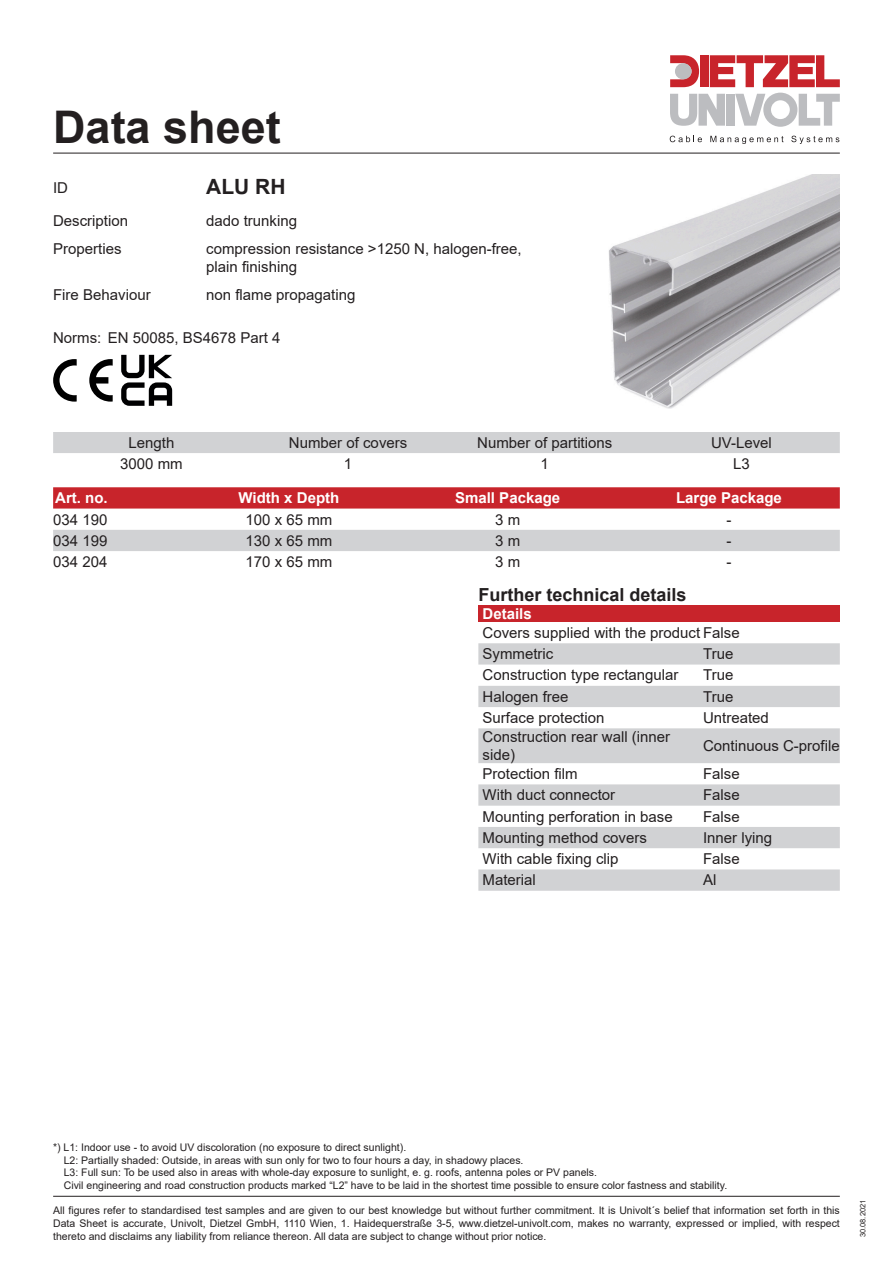
<style>
.page{position:relative;width:893px;height:1263px;background:#fff}
.page>*{position:absolute;margin:0;border:0;box-sizing:border-box;transform-origin:0 0}
.Standard_Absatz{font:700 45px "Arial";color:#231f20}
.Standard_Absatz-2{font:700 21px "Arial";color:#231f20}
.Standard_Absatz-3{font:700 18px "Arial";color:#231f20}
.Standard_Absatz-4{font:15px/18px "Arial";color:#231f20}
.Standard_Absatz-5{font:700 15px "Arial";color:#fff}
.Standard_Absatz-6{font:10.5px/12.6px "Arial";color:#231f20;text-align:justify}
.Standard_Absatz-7{font:7.5px "Arial";color:#231f20}
</style>
<div class="page">
<hr style="left:53px;top:153px;width:787px;height:1px;background:#231f20">
<svg style="left:670px;top:136px;width:32px;height:6px"></svg>
<svg style="left:710px;top:136px;width:73px;height:8px"></svg>
<svg style="left:791px;top:136px;width:48px;height:8px"></svg>
<div style="left:700px;top:55px;width:9px;height:32px;background:#c8242b"></div>
<div style="left:726px;top:94px;width:8px;height:32px;background:#bcbdc0"></div>
<svg style="left:670px;top:94px;width:55px;height:32px"></svg>
<svg style="left:670px;top:55px;width:29px;height:32px"></svg>
<div style="left:675px;top:63px;width:17px;height:16px;background:#bcbdc0;border-radius:50%"></div>
<svg style="left:710px;top:55px;width:130px;height:32px"></svg>
<svg style="left:735px;top:93px;width:105px;height:34px"></svg>
<hr style="left:53px;top:1196px;width:787px;height:1px;background:#231f20">
<div style="left:53px;top:487px;width:787px;height:21px;background:#c8242b"></div>
<div style="left:53px;top:530px;width:787px;height:21px;background:#d1d2d4"></div>
<div style="left:53px;top:432px;width:787px;height:21px;background:#d1d2d4"></div>
<div style="left:478px;top:605px;width:362px;height:17px;background:#c8242b"></div>
<svg style="left:478px;top:643px;width:362px;height:248px;fill:#d1d2d4"></svg>
<svg style="left:89px;top:359px;width:24px;height:43px"></svg>
<svg style="left:53px;top:359px;width:24px;height:43px"></svg>
<svg style="left:121px;top:355px;width:51px;height:51px"></svg>
<img style="left:609px;top:175px;width:231px;height:234px">
<p class="Standard_Absatz" style="left:53px;top:95px;width:229px">Data sheet</p>
<p class="Standard_Absatz-2" style="left:206px;top:172px;width:81px">ALU RH</p>
<p class="Standard_Absatz-4" style="left:53px;top:179px;width:16px">ID</p>
<p class="Standard_Absatz-4" style="left:53px;top:212px;width:77px">Description</p>
<p class="Standard_Absatz-4" style="left:206px;top:212px;width:92px">dado trunking</p>
<p class="Standard_Absatz-4" style="left:53px;top:239px;width:70px">Properties</p>
<p class="Standard_Absatz-4" style="left:206px;top:239px;width:317px">compression resistance &gt;1250 N, halogen-free, plain finishing</p>
<p class="Standard_Absatz-4" style="left:53px;top:285px;width:99px">Fire Behaviour</p>
<p class="Standard_Absatz-4" style="left:206px;top:285px;width:151px">non flame propagating</p>
<p class="Standard_Absatz-4" style="left:53px;top:328px;width:229px">Norms: EN 50085, BS4678 Part 4</p>
<p class="Standard_Absatz-4" style="left:129px;top:433px;width:47px">Length</p>
<p class="Standard_Absatz-4" style="left:289px;top:433px;width:120px">Number of covers</p>
<p class="Standard_Absatz-4" style="left:477px;top:433px;width:137px">Number of partitions</p>
<p class="Standard_Absatz-4" style="left:711px;top:433px;width:62px">UV-Level</p>
<p class="Standard_Absatz-4" style="left:120px;top:455px;width:64px">3000 mm</p>
<p class="Standard_Absatz-4" style="left:344px;top:455px;width:10px">1</p>
<p class="Standard_Absatz-4" style="left:541px;top:455px;width:10px">1</p>
<p class="Standard_Absatz-4" style="left:733px;top:455px;width:18px">L3</p>
<p class="Standard_Absatz-5" style="left:55px;top:487px;width:54px">Art. no.</p>
<p class="Standard_Absatz-5" style="left:239px;top:487px;width:102px">Width x Depth</p>
<p class="Standard_Absatz-5" style="left:455px;top:487px;width:107px">Small Package</p>
<p class="Standard_Absatz-5" style="left:676px;top:487px;width:107px">Large Package</p>
<p class="Standard_Absatz-4" style="left:53px;top:510px;width:56px">034 190</p>
<p class="Standard_Absatz-4" style="left:246px;top:510px;width:88px">100 x 65 mm</p>
<p class="Standard_Absatz-4" style="left:495px;top:510px;width:27px">3 m</p>
<p class="Standard_Absatz-4" style="left:726px;top:510px;width:6px">-</p>
<p class="Standard_Absatz-4" style="left:53px;top:531px;width:56px">034 199</p>
<p class="Standard_Absatz-4" style="left:246px;top:531px;width:88px">130 x 65 mm</p>
<p class="Standard_Absatz-4" style="left:495px;top:531px;width:27px">3 m</p>
<p class="Standard_Absatz-4" style="left:726px;top:531px;width:6px">-</p>
<p class="Standard_Absatz-4" style="left:53px;top:553px;width:56px">034 204</p>
<p class="Standard_Absatz-4" style="left:246px;top:553px;width:88px">170 x 65 mm</p>
<p class="Standard_Absatz-4" style="left:495px;top:553px;width:27px">3 m</p>
<p class="Standard_Absatz-4" style="left:726px;top:553px;width:6px">-</p>
<p class="Standard_Absatz-3" style="left:478px;top:582px;width:210px">Further technical details</p>
<p class="Standard_Absatz-5" style="left:483px;top:603px;width:51px">Details</p>
<p class="Standard_Absatz-4" style="left:483px;top:623px;width:259px">Covers supplied with the product False</p>
<p class="Standard_Absatz-4" style="left:483px;top:645px;width:72px">Symmetric</p>
<p class="Standard_Absatz-4" style="left:703px;top:645px;width:32px">True</p>
<p class="Standard_Absatz-4" style="left:483px;top:666px;width:197px">Construction type rectangular</p>
<p class="Standard_Absatz-4" style="left:703px;top:666px;width:32px">True</p>
<p class="Standard_Absatz-4" style="left:483px;top:687px;width:87px">Halogen free</p>
<p class="Standard_Absatz-4" style="left:703px;top:687px;width:32px">True</p>
<p class="Standard_Absatz-4" style="left:483px;top:708px;width:123px">Surface protection</p>
<p class="Standard_Absatz-4" style="left:703px;top:708px;width:67px">Untreated</p>
<p class="Standard_Absatz-4" style="left:483px;top:727px;width:189px">Construction rear wall (inner side)</p>
<p class="Standard_Absatz-4" style="left:703px;top:736px;width:138px">Continuous C-profile</p>
<p class="Standard_Absatz-4" style="left:483px;top:765px;width:97px">Protection film</p>
<p class="Standard_Absatz-4" style="left:703px;top:765px;width:38px">False</p>
<p class="Standard_Absatz-4" style="left:483px;top:786px;width:134px">With duct connector</p>
<p class="Standard_Absatz-4" style="left:703px;top:786px;width:38px">False</p>
<p class="Standard_Absatz-4" style="left:483px;top:807px;width:192px">Mounting perforation in base</p>
<p class="Standard_Absatz-4" style="left:703px;top:807px;width:38px">False</p>
<p class="Standard_Absatz-4" style="left:483px;top:828px;width:166px">Mounting method covers</p>
<p class="Standard_Absatz-4" style="left:703px;top:828px;width:71px">Inner lying</p>
<p class="Standard_Absatz-4" style="left:483px;top:850px;width:137px">With cable fixing clip</p>
<p class="Standard_Absatz-4" style="left:703px;top:850px;width:38px">False</p>
<p class="Standard_Absatz-4" style="left:483px;top:871px;width:55px">Material</p>
<p class="Standard_Absatz-4" style="left:703px;top:871px;width:15px">Al</p>
<p class="Standard_Absatz-6" style="left:64px;top:1141px;width:665px;text-align:left;text-indent:-11px">*) L1: Indoor use - to avoid UV discoloration (no exposure to direct sunlight).<br>L2: Partially shaded: Outside, in areas with sun only for two to four hours a day, in shadowy places.<br>L3: Full sun: To be used also in areas with whole-day exposure to sunlight, e. g. roofs, antenna poles or PV panels.<br>Civil engineering and road construction products marked “L2” have to be laid in the shortest time possible to ensure color fastness and stability.</p>
<p class="Standard_Absatz-6" style="left:53px;top:1204px;width:788px">All figures refer to standardised test samples and are given to our best knowledge but without further commitment. It is Univolt´s belief that information set forth in this Data Sheet is accurate, Univolt, Dietzel GmbH, 1110 Wien, 1. Haidequerstraße 3-5, www.dietzel-univolt.com, makes no warranty, expressed or implied, with respect thereto and disclaims any liability from reliance thereon. All data are subject to change without prior notice.</p>
<p class="Standard_Absatz-7" style="left:858px;top:1237px;width:39px;rotate:-90deg">30.08.2021</p>
</div>
